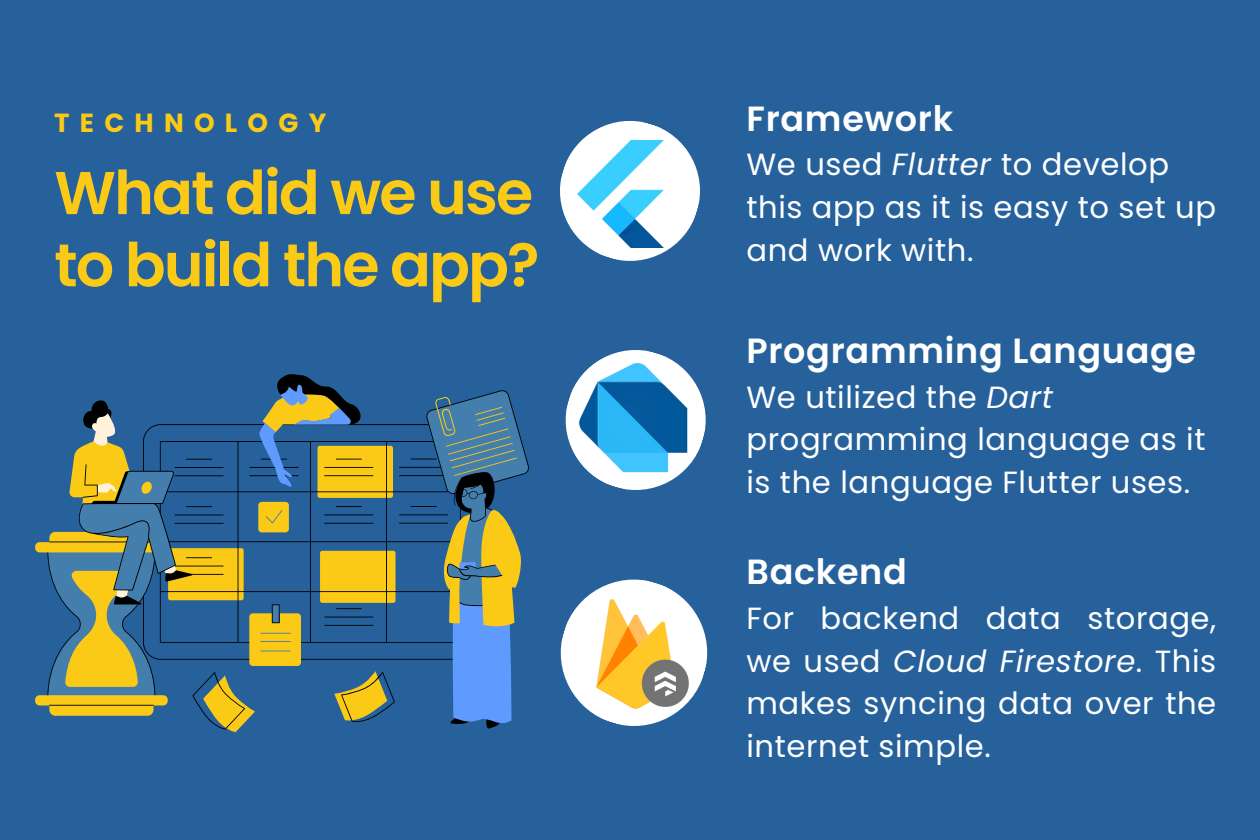
<style>
.page{position:relative;width:1260px;height:840px;background:#26619c}
.page>*{position:absolute;margin:0;border:0;box-sizing:border-box;transform-origin:0 0}
.t1{font:600 60.38px/72.2px "Poppins";letter-spacing:-.03em;color:#faca16}
.t2{font:600 35px "Poppins";letter-spacing:.02em;color:#fff}
.t3{font:30.62px/42.7px "Poppins";letter-spacing:.02em;color:#fff}
.t4{font:700 26.25px "Poppins";letter-spacing:.39em;color:#faca16}
.s1{font-style:italic}
</style>
<div class="page">
<svg style="left:396px;top:459px;width:30px;height:134px"></svg>
<svg style="left:426px;top:390px;width:103px;height:339px"></svg>
<svg style="left:35px;top:374px;width:361px;height:358px"></svg>
<svg style="left:560px;top:579px;width:81px;height:106px"></svg>
<img style="left:568px;top:580px;width:140px;height:146px">
<svg style="left:560px;top:120px;width:140px;height:141px"></svg>
<img style="left:578px;top:140px;width:86px;height:107px">
<svg style="left:565px;top:350px;width:141px;height:140px"></svg>
<img style="left:578px;top:363px;width:110px;height:109px">
<p class="t4" style="left:54px;top:105px;width:274px">TECHNOLOGY</p>
<p class="t1" style="left:54px;top:157px;width:487px">What did we use to build the app?</p>
<p class="t2" style="left:746px;top:94px;width:208px">Framework</p>
<p class="t3" style="left:746px;top:143px;width:471px">We used <span class="s1">Flutter</span> to develop this app as it is easy to set up and work with.</p>
<h3 class="t2" style="left:746px;top:326px;width:451px">Programming Language</h3>
<h2 class="t3" style="left:746px;top:376px;width:461px">We utilized the <span class="s1">Dart </span>programming language as it is the language Flutter uses.</h2>
<p class="t2" style="left:746px;top:548px;width:162px">Backend</p>
<h1 class="t3" style="left:746px;top:597px;width:471px;text-align:justify">For backend data storage, we used <span class="s1">Cloud Firestore</span>. This makes syncing data over the internet simple.</h1>
</div>
